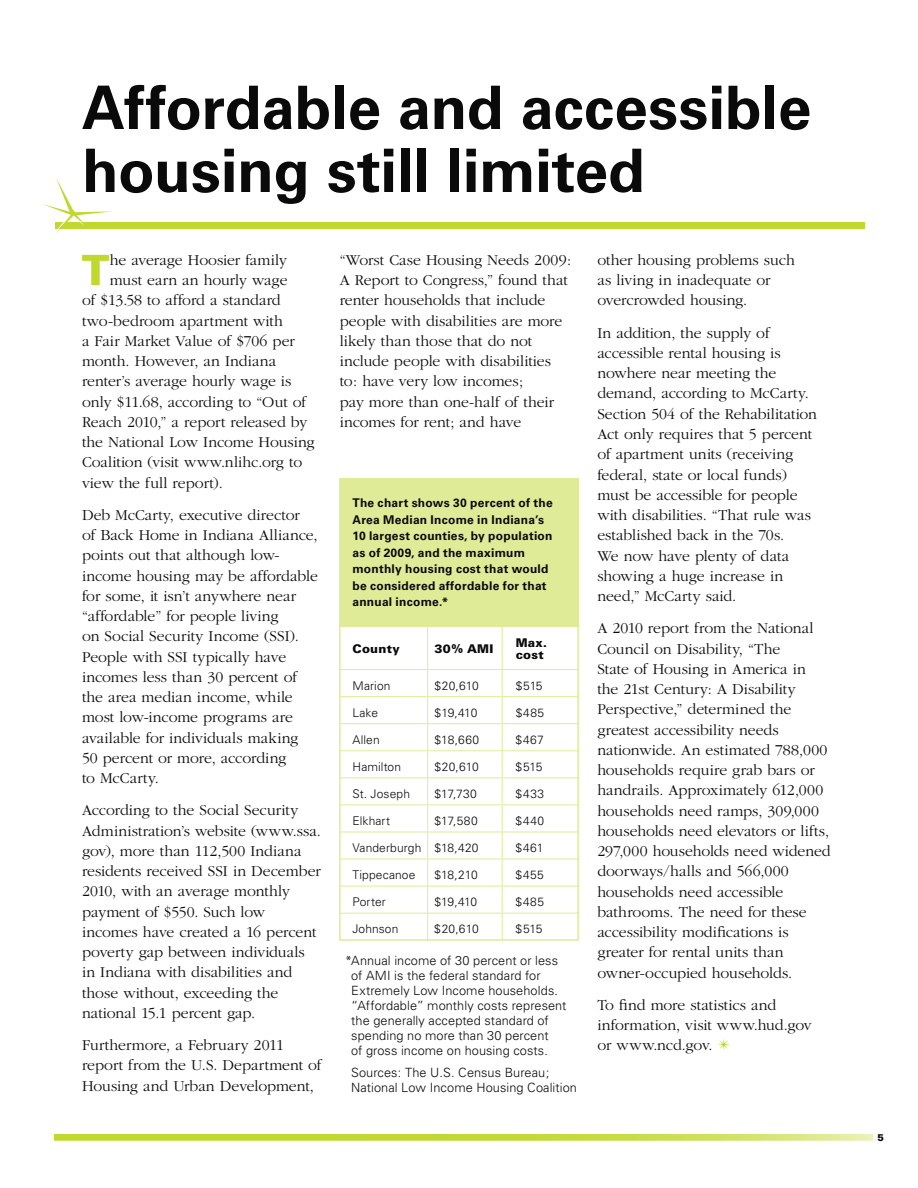
<style>
.page{position:relative;width:918px;height:1188px;background:#fff}
.page>*{position:absolute;margin:0;border:0;box-sizing:border-box;transform-origin:0 0}
.t1{font:700 60px/63px "Univers";letter-spacing:-.005em;color:#0b0a0b}
.t2{font:900 41.7px "Univers";color:#c1d82f}
.t3{font:300 15.75px/20.2px "Garamond";letter-spacing:-.005em;color:#0b0a0b}
.t4{font:300 12.75px/15px "Univers";letter-spacing:.01em;color:#0b0a0b}
.t5{font:300 12px "Univers";letter-spacing:.01em;color:#0b0a0b}
.t6{font:700 12px/16.5px "Univers";letter-spacing:.025em;color:#0b0a0b}
.t7{font:900 12px/12px "Univers";letter-spacing:.02em;color:#0b0a0b}
.t8{font:900 9.75px "Univers";color:#0b0a0b}
.s1{color:#c1d82f}
</style>
<div class="page">
<div style="left:55px;top:222px;width:810px;height:7px;background:#c1d82f"></div>
<svg style="left:43px;top:178px;width:69px;height:55px"></svg>
<div style="left:339px;top:478px;width:240px;height:148px;background:#e0eb97"></div>
<hr style="left:427px;top:626px;width:1px;height:43px;background:#e0eb97">
<hr style="left:339px;top:669px;width:89px;height:1px;background:#e0eb97">
<hr style="left:428px;top:669px;width:74px;height:1px;background:#e0eb97">
<hr style="left:339px;top:696px;width:89px;height:1px;background:#e0eb97">
<hr style="left:428px;top:696px;width:74px;height:1px;background:#e0eb97">
<hr style="left:339px;top:723px;width:89px;height:1px;background:#e0eb97">
<hr style="left:428px;top:723px;width:74px;height:1px;background:#e0eb97">
<hr style="left:339px;top:750px;width:89px;height:1px;background:#e0eb97">
<hr style="left:428px;top:750px;width:74px;height:1px;background:#e0eb97">
<hr style="left:339px;top:777px;width:89px;height:1px;background:#e0eb97">
<hr style="left:428px;top:777px;width:74px;height:1px;background:#e0eb97">
<hr style="left:339px;top:805px;width:89px;height:1px;background:#e0eb97">
<hr style="left:428px;top:805px;width:74px;height:1px;background:#e0eb97">
<hr style="left:339px;top:832px;width:89px;height:1px;background:#e0eb97">
<hr style="left:428px;top:832px;width:74px;height:1px;background:#e0eb97">
<hr style="left:339px;top:859px;width:89px;height:1px;background:#e0eb97">
<hr style="left:428px;top:859px;width:74px;height:1px;background:#e0eb97">
<hr style="left:339px;top:886px;width:89px;height:1px;background:#e0eb97">
<hr style="left:428px;top:886px;width:74px;height:1px;background:#e0eb97">
<hr style="left:339px;top:913px;width:89px;height:1px;background:#e0eb97">
<hr style="left:428px;top:913px;width:74px;height:1px;background:#e0eb97">
<svg style="left:427px;top:670px;width:1px;height:268px"></svg>
<hr style="left:502px;top:626px;width:1px;height:43px;background:#e0eb97">
<hr style="left:502px;top:669px;width:77px;height:1px;background:#e0eb97">
<hr style="left:502px;top:696px;width:77px;height:1px;background:#e0eb97">
<hr style="left:502px;top:723px;width:77px;height:1px;background:#e0eb97">
<hr style="left:502px;top:750px;width:77px;height:1px;background:#e0eb97">
<hr style="left:502px;top:777px;width:77px;height:1px;background:#e0eb97">
<hr style="left:502px;top:804px;width:77px;height:1px;background:#e0eb97">
<hr style="left:502px;top:832px;width:77px;height:1px;background:#e0eb97">
<hr style="left:502px;top:859px;width:77px;height:1px;background:#e0eb97">
<hr style="left:502px;top:886px;width:77px;height:1px;background:#e0eb97">
<hr style="left:502px;top:913px;width:77px;height:1px;background:#e0eb97">
<svg style="left:502px;top:670px;width:1px;height:268px"></svg>
<div style="left:339px;top:478px;width:240px;height:463px;border:2px solid #e0eb97"></div>
<svg style="left:54px;top:1134px;width:819px;height:7px;background:#c9dd4c"></svg>
<h1 class="t1" style="left:82px;top:77px;width:731px">Affordable and accessible housing still limited</h1>
<h2 class="t2" style="left:82px;top:244px;width:29px">T</h2>
<p class="t3" style="left:110px;top:250px;width:179px">he average Hoosier family</p>
<p class="t3" style="left:110px;top:270px;width:179px">must earn an hourly wage</p>
<p class="t3" style="left:82px;top:290px;width:200px">of $13.58 to afford a standard</p>
<p class="t3" style="left:82px;top:311px;width:202px">two-bedroom apartment with</p>
<p class="t3" style="left:82px;top:331px;width:214px">a Fair Market Value of $706 per</p>
<p class="t3" style="left:82px;top:351px;width:196px">month. However, an Indiana</p>
<p class="t3" style="left:82px;top:371px;width:211px">renter’s average hourly wage is</p>
<p class="t3" style="left:82px;top:392px;width:226px">only $11.68, according to “Out of</p>
<p class="t3" style="left:82px;top:412px;width:227px">Reach 2010,” a report released by</p>
<p class="t3" style="left:82px;top:432px;width:234px">the National Low Income Housing</p>
<p class="t3" style="left:82px;top:453px;width:222px">Coalition (visit www.nlihc.org to</p>
<p class="t3" style="left:82px;top:473px;width:142px">view the full report).</p>
<p class="t3" style="left:82px;top:505px;width:237px">Deb McCarty, executive director<br>of Back Home in Indiana Alliance, points out that although low&shy;income housing may be affordable for some, it isn’t anywhere near “affordable” for people living<br>on Social Security Income (SSI).<br>People with SSI typically have incomes less than 30 percent of the area median income, while most low-income programs are available for individuals making<br>50 percent or more, according<br>to McCarty.</p>
<p class="t3" style="left:82px;top:801px;width:240px">According to the Social Security<br>Administration’s website (www.ssa. gov), more than 112,500 Indiana residents received SSI in December<br>2010, with an average monthly payment of $550. Such low incomes have created a 16 percent poverty gap between individuals in Indiana with disabilities and those without, exceeding the national 15.1 percent gap.</p>
<p class="t3" style="left:82px;top:1035px;width:241px">Furthermore, a February 2011 report from the U.S. Department of<br>Housing and Urban Development,</p>
<p class="t3" style="left:340px;top:250px;width:233px">“Worst Case Housing Needs 2009:<br>A Report to Congress,” found that renter households that include people with disabilities are more likely than those that do not include people with disabilities to: have very low incomes;<br>pay more than one-half of their incomes for rent; and have</p>
<p class="t3" style="left:597px;top:250px;width:199px">other housing problems such as living in inadequate or overcrowded housing.</p>
<p class="t3" style="left:597px;top:323px;width:221px">In addition, the supply of accessible rental housing is nowhere near meeting the demand, according to McCarty.<br>Section 504 of the Rehabilitation<br>Act only requires that 5 percent of apartment units (receiving federal, state or local funds) must be accessible for people with disabilities. “That rule was established back in the 70s.<br>We now have plenty of data showing a huge increase in need,” McCarty said.</p>
<p class="t3" style="left:597px;top:618px;width:235px">A 2010 report from the National<br>Council on Disability, “The<br>State of Housing in America in the 21st Century: A Disability<br>Perspective,” determined the greatest accessibility needs nationwide. An estimated 788,000 households require grab bars or handrails. Approximately 612,000 households need ramps, 309,000 households need elevators or lifts,<br>297,000 households need widened doorways/halls and 566,000 households need accessible bathrooms. The need for these accessibility modifications is greater for rental units than owner-occupied households.</p>
<p class="t3" style="left:597px;top:995px;width:216px">To find more statistics and information, visit www.hud.gov or www.ncd.gov. <span class="s1">✴</span></p>
<p class="t6" style="left:352px;top:495px;width:202px">The chart shows 30 percent of the<br>Area Median Income in Indiana’s<br>10 largest counties, by population as of 2009, and the maximum monthly housing cost that would be considered affordable for that annual income.*</p>
<p class="t7" style="left:352px;top:642px;width:49px">County</p>
<p class="t7" style="left:434px;top:642px;width:61px">30% AMI</p>
<p class="t7" style="left:516px;top:636px;width:33px">Max. cost</p>
<p class="t5" style="left:352px;top:678px;width:40px">Marion</p>
<p class="t5" style="left:434px;top:678px;width:46px">$20,610</p>
<p class="t5" style="left:516px;top:678px;width:28px">$515</p>
<p class="t5" style="left:352px;top:705px;width:27px">Lake</p>
<p class="t5" style="left:434px;top:705px;width:44px">$19,410</p>
<p class="t5" style="left:516px;top:705px;width:30px">$485</p>
<p class="t5" style="left:352px;top:733px;width:29px">Allen</p>
<p class="t5" style="left:434px;top:733px;width:46px">$18,660</p>
<p class="t5" style="left:516px;top:733px;width:30px">$467</p>
<p class="t5" style="left:352px;top:760px;width:50px">Hamilton</p>
<p class="t5" style="left:434px;top:760px;width:46px">$20,610</p>
<p class="t5" style="left:516px;top:760px;width:28px">$515</p>
<p class="t5" style="left:352px;top:787px;width:59px">St. Joseph</p>
<p class="t5" style="left:434px;top:787px;width:44px">$17,730</p>
<p class="t5" style="left:516px;top:787px;width:30px">$433</p>
<p class="t5" style="left:352px;top:814px;width:39px">Elkhart</p>
<p class="t5" style="left:434px;top:814px;width:45px">$17,580</p>
<p class="t5" style="left:516px;top:814px;width:30px">$440</p>
<p class="t5" style="left:352px;top:841px;width:128px">Vanderburgh $18,420</p>
<p class="t5" style="left:516px;top:841px;width:30px">$461</p>
<p class="t5" style="left:352px;top:868px;width:65px">Tippecanoe</p>
<p class="t5" style="left:434px;top:868px;width:45px">$18,210</p>
<p class="t5" style="left:516px;top:868px;width:30px">$455</p>
<p class="t5" style="left:352px;top:895px;width:35px">Porter</p>
<p class="t5" style="left:434px;top:895px;width:44px">$19,410</p>
<p class="t5" style="left:516px;top:895px;width:30px">$485</p>
<p class="t5" style="left:352px;top:922px;width:48px">Johnson</p>
<p class="t5" style="left:434px;top:922px;width:46px">$20,610</p>
<p class="t5" style="left:516px;top:922px;width:28px">$515</p>
<p class="t4" style="left:351px;top:953px;width:217px;text-indent:-6px">* Annual income of 30 percent or less of AM I is the federal standard for Extremely Low Income households. “Affordable” monthly costs represent the generally accepted standard of spending no more than 30 percent<br>of gross income on housing costs.</p>
<p class="t4" style="left:351px;top:1065px;width:228px">Sources: The U .S. Census Bureau;<br>National Low Income H ousing Coalition</p>
<p class="t8" style="left:878px;top:1131px;width:8px">5</p>
</div>
